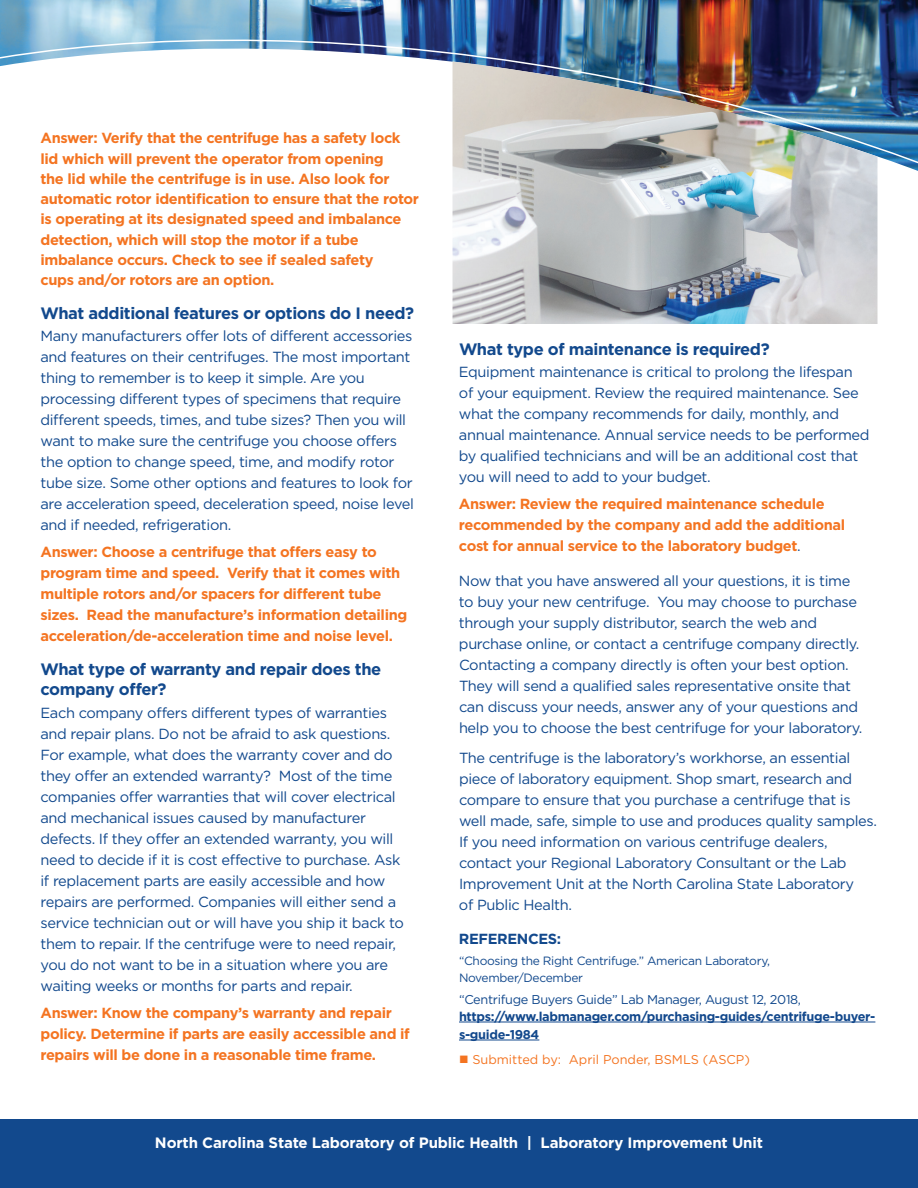
<style>
.page{position:relative;width:918px;height:1188px;background:#fff}
.page>*{position:absolute;margin:0;border:0;box-sizing:border-box;transform-origin:0 0}
.t1{font:700 16.5px "Gotham";letter-spacing:-.025em;color:#12498d}
.t2{font:700 15px "Gotham";letter-spacing:-.01em;color:#fff}
.t3{font:14.7px/21px "Gotham";letter-spacing:-.025em;color:#12498d}
.t4{font:700 14.7px/20.2px "Gotham";letter-spacing:-.025em;color:#f47421}
.t5{font:700 14.7px "Gotham";letter-spacing:-.025em;color:#12498d}
.t6{font:700 12.75px "Gotham";letter-spacing:-.025em;color:#12488c}
.t7{font:12.75px "Gotham";letter-spacing:-.025em;color:#12498d}
.t8{font:12.75px "Gotham";color:#f47421}
.t9{font:12px/16.5px "Gotham";letter-spacing:-.025em;color:#12498d}
.s1{font-weight:400;color:#12498d}
</style>
<div class="page">
<svg style="left:0;top:0;width:918px;height:324px"></svg>
<div style="left:0;top:1119px;width:918px;height:69px;background:#12498d"></div>
<hr style="left:459px;top:1022px;width:416px;height:1px;background:#12488c">
<hr style="left:459px;top:1040px;width:80px;height:1px;background:#12488c">
<img style="left:453px;top:62px;width:425px;height:262px">
<svg style="left:644px;top:91px;width:8px;height:9px"></svg>
<p class="t4" style="left:40px;top:128px;width:380px">Answer: Verify that the centrifuge has a safety lock lid which will prevent the operator from opening<br>the lid while the centrifuge is in use. Also look for automatic rotor identification to ensure that the rotor is operating at its designated speed and imbalance detection, which will stop the motor if a tube imbalance occurs. Check to see if sealed safety<br>cups and/or rotors are an option.</p>
<p class="t1" style="left:40px;top:302px;width:375px">What additional features or options do I need?</p>
<p class="t3" style="left:40px;top:325px;width:373px">Many manufacturers offer lots of different accessories</p>
<p class="t3" style="left:40px;top:346px;width:371px">and features on their centrifuges. The most important</p>
<p class="t3" style="left:40px;top:367px;width:326px">thing to remember is to keep it simple. Are you</p>
<p class="t3" style="left:40px;top:388px;width:362px">processing different types of specimens that require</p>
<p class="t3" style="left:40px;top:409px;width:367px">different speeds, times, and tube sizes? Then you will want to make sure the centrifuge you choose offers</p>
<p class="t3" style="left:40px;top:451px;width:356px">the option to change speed, time, and modify rotor</p>
<p class="t3" style="left:40px;top:472px;width:375px">tube size. Some other options and features to look for are acceleration speed, deceleration speed, noise level</p>
<p class="t1" style="left:459px;top:338px;width:312px">What type of maintenance is required?</p>
<p class="t3" style="left:459px;top:361px;width:395px">Equipment maintenance is critical to prolong the lifespan</p>
<p class="t3" style="left:459px;top:382px;width:401px">of your equipment. Review the required maintenance. See</p>
<p class="t3" style="left:459px;top:403px;width:382px">what the company recommends for daily, monthly, and</p>
<p class="t3" style="left:459px;top:424px;width:412px">annual maintenance. Annual service needs to be performed by qualified technicians and will be an additional cost that</p>
<p class="t3" style="left:459px;top:466px;width:253px">you will need to add to your budget.</p>
<p class="t4" style="left:459px;top:494px;width:367px">Answer: Review the required maintenance schedule</p>
<p class="t3" style="left:40px;top:514px;width:192px">and if needed, refrigeration.</p>
<p class="t4" style="left:459px;top:514px;width:388px;line-height:21px">recommended by the company and add the additional cost for annual service to the laboratory budget<span class="s1">.</span></p>
<p class="t4" style="left:40px;top:542px;width:361px;line-height:21px">Answer: Choose a centrifuge that offers easy to program time and speed. Verify that it comes with</p>
<p class="t3" style="left:459px;top:570px;width:393px">Now that you have answered all your questions, it is time</p>
<p class="t4" style="left:40px;top:584px;width:342px">multiple rotors and/or spacers for different tube</p>
<p class="t3" style="left:459px;top:591px;width:400px">to buy your new centrifuge. You may choose to purchase</p>
<p class="t4" style="left:40px;top:605px;width:368px">sizes. Read the manufacture’s information detailing</p>
<p class="t3" style="left:459px;top:612px;width:360px">through your supply distributor, search the web and</p>
<p class="t4" style="left:40px;top:626px;width:354px">acceleration/de-acceleration time and noise level.</p>
<p class="t3" style="left:459px;top:633px;width:402px">purchase online, or contact a centrifuge company directly.</p>
<p class="t1" style="left:40px;top:658px;width:342px">What type of warranty and repair does the</p>
<p class="t3" style="left:459px;top:654px;width:391px">Contacting a company directly is often your best option.</p>
<p class="t1" style="left:40px;top:679px;width:128px">company offer?</p>
<p class="t3" style="left:459px;top:675px;width:401px">They will send a qualified sales representative onsite that can discuss your needs, answer any of your questions and</p>
<p class="t3" style="left:41px;top:702px;width:348px">Each company offers different types of warranties</p>
<p class="t3" style="left:459px;top:717px;width:405px">help you to choose the best centrifuge for your laboratory.</p>
<p class="t3" style="left:41px;top:723px;width:354px">and repair plans. Do not be afraid to ask questions.<br>For example, what does the warranty cover and do</p>
<p class="t3" style="left:459px;top:747px;width:393px">The centrifuge is the laboratory’s workhorse, an essential</p>
<p class="t3" style="left:41px;top:765px;width:353px">they offer an extended warranty? Most of the time</p>
<p class="t3" style="left:459px;top:768px;width:395px">piece of laboratory equipment. Shop smart, research and</p>
<p class="t3" style="left:41px;top:786px;width:357px">companies offer warranties that will cover electrical</p>
<p class="t3" style="left:459px;top:789px;width:393px">compare to ensure that you purchase a centrifuge that is</p>
<p class="t3" style="left:41px;top:807px;width:327px">and mechanical issues caused by manufacturer</p>
<p class="t3" style="left:459px;top:810px;width:419px">well made, safe, simple to use and produces quality samples.</p>
<p class="t3" style="left:41px;top:828px;width:354px">defects. If they offer an extended warranty, you will</p>
<p class="t3" style="left:459px;top:831px;width:370px">If you need information on various centrifuge dealers,</p>
<p class="t3" style="left:41px;top:849px;width:361px">need to decide if it is cost effective to purchase. Ask</p>
<p class="t3" style="left:459px;top:852px;width:389px">contact your Regional Laboratory Consultant or the Lab</p>
<p class="t3" style="left:41px;top:870px;width:347px">if replacement parts are easily accessible and how</p>
<p class="t3" style="left:459px;top:873px;width:397px">Improvement Unit at the North Carolina State Laboratory</p>
<p class="t3" style="left:41px;top:891px;width:357px">repairs are performed. Companies will either send a</p>
<p class="t3" style="left:459px;top:894px;width:114px">of Public Health.</p>
<p class="t3" style="left:41px;top:912px;width:365px">service technician out or will have you ship it back to them to repair. If the centrifuge were to need repair,</p>
<p class="t5" style="left:459px;top:929px;width:104px">REFERENCES:</p>
<p class="t3" style="left:41px;top:954px;width:349px">you do not want to be in a situation where you are</p>
<p class="t9" style="left:459px;top:952px;width:313px">“Choosing the Right Centrifuge.” American Laboratory,<br>November/December</p>
<p class="t3" style="left:40px;top:975px;width:314px">waiting weeks or months for parts and repair.</p>
<p class="t7" style="left:459px;top:992px;width:344px">“Centrifuge Buyers Guide” Lab Manager, August 12, 2018,</p>
<p class="t4" style="left:40px;top:1003px;width:353px">Answer: Know the company’s warranty and repair</p>
<p class="t6" style="left:459px;top:1008px;width:418px">https://www.labmanager.com/purchasing-guides/centrifuge-buyer-</p>
<p class="t4" style="left:40px;top:1024px;width:371px">policy. Determine if parts are easily accessible and if</p>
<p class="t6" style="left:459px;top:1026px;width:82px">s-guide-1984</p>
<p class="t4" style="left:40px;top:1045px;width:337px">repairs will be done in a reasonable time frame.</p>
<p class="t8" style="left:459px;top:1052px;width:292px">■ Submitted by: April Ponder, BSMLS (ASCP)</p>
<h2 class="t2" style="left:155px;top:1132px;width:610px">North Carolina State Laboratory of Public Health | Laboratory Improvement Unit</h2>
</div>
